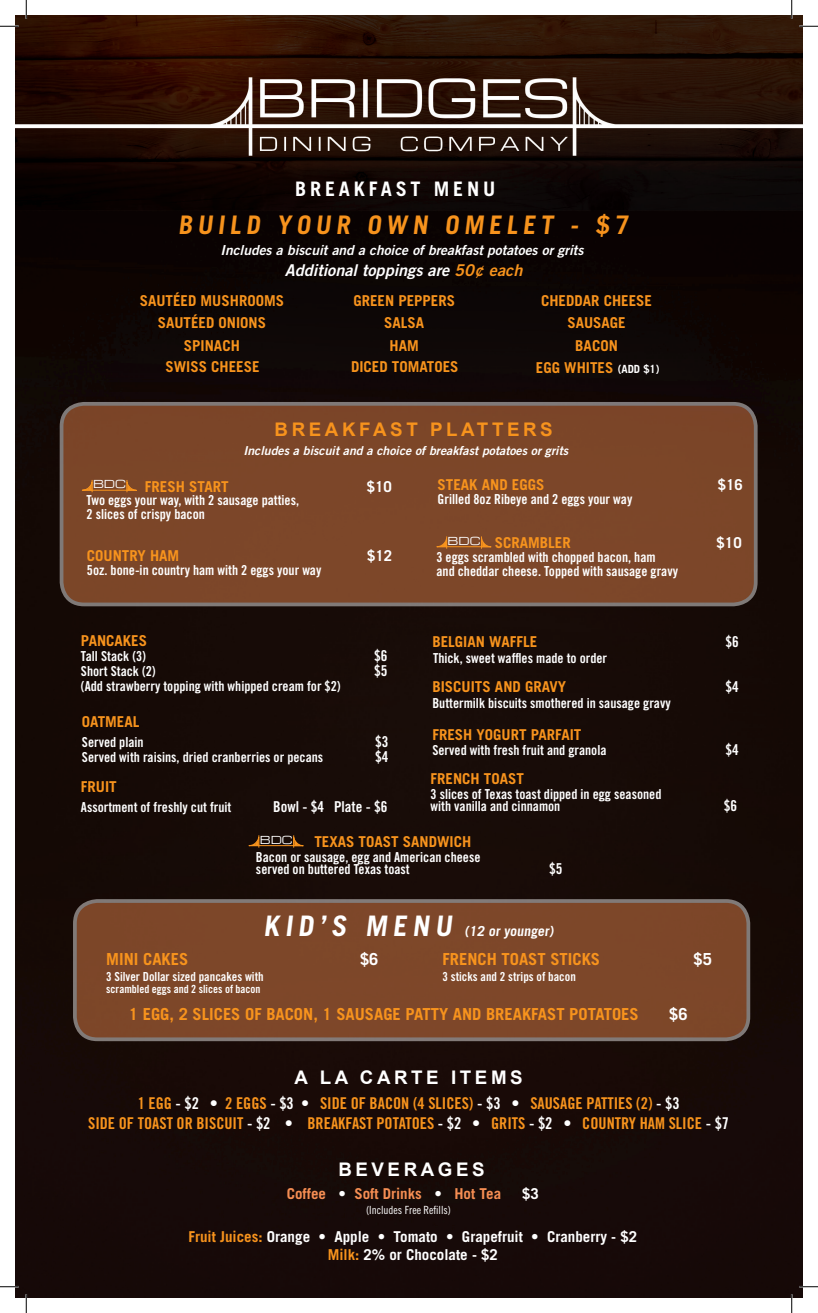
<style>
.page{position:relative;width:818px;height:1313px;background:#fff}
.page>*{position:absolute;margin:0;border:0;box-sizing:border-box;transform-origin:0 0}
.t1{font:700 25.62px "Trade Gothic";color:#f7931d}
.t2{font:700 20px "Trade Gothic";letter-spacing:.19em;color:#fff}
.t3{font:700 18.75px "Arial";letter-spacing:.19em;color:#fff}
.t4{font:700 18.75px "Arial";letter-spacing:.19em;color:#f7931d}
.t5{font:700 16.62px "Trade Gothic";color:#f7931d}
.t6{font:700 16.62px "Trade Gothic";color:#fff}
.t7{font:16.25px "Trade Gothic Bold Cond Twenty";color:#f7931d}
.t8{font:italic 16.25px "Trade Gothic Bold Two";color:#fff}
.t9{font:700 15px "Trade Gothic";color:#f7931d}
.t10{font:700 15px "Trade Gothic";color:#fff}
.t11{font:15px "Trade Gothic Bold Cond Twenty";color:#fff}
.t12{font:700 15px "Trade Gothic";color:#f68e53}
.t13{font:13.75px/13.8px "Trade Gothic Bold Cond Twenty";color:#fff}
.t14{font:italic 13.75px "Trade Gothic Bold Two";color:#fff}
.t15{font:700 13.75px "Trade Gothic";color:#fff}
.t16{font:12.38px "Trade Gothic Bold Cond Twenty";color:#fff}
.t17{font:italic 12.25px "Trade Gothic Bold Two";color:#fff}
.t18{font:11.25px "Trade Gothic Bold Cond Twenty";color:#fff}
.t19{font:11.25px "Trade Gothic Cond Eighteen";color:#fff}
.t20{font:10.75px "Michroma";color:#fff}
.s1{color:#f7931d}
.s2{font-size:11.25px;color:#fff}
.s3{font-size:28.25px}
.s4{color:#fff}
</style>
<div class="page">
<img style="left:15px;top:15px;width:787px;height:1282px">
<div style="left:62px;top:404px;width:693px;height:200px;background:#7c4629;border-radius:22px"></div>
<div style="left:60px;top:402px;width:697px;height:204px;border:4px solid #fff;border-radius:22px"></div>
<div style="left:75px;top:901px;width:673px;height:138px;background:#7d4729;border-radius:23px"></div>
<div style="left:73px;top:899px;width:677px;height:142px;border:4px solid #fff;border-radius:23px"></div>
<svg style="left:82px;top:480px;width:55px;height:13px"></svg>
<svg style="left:436px;top:536px;width:56px;height:13px"></svg>
<svg style="left:248px;top:834px;width:56px;height:14px"></svg>
<svg style="left:0;top:25px;width:19px;height:2px"></svg>
<svg style="left:799px;top:25px;width:19px;height:2px"></svg>
<svg style="left:0;top:1285px;width:19px;height:2px"></svg>
<svg style="left:799px;top:1285px;width:19px;height:2px"></svg>
<svg style="left:25px;top:0;width:2px;height:19px"></svg>
<svg style="left:25px;top:1294px;width:2px;height:18px"></svg>
<svg style="left:790px;top:0;width:2px;height:19px"></svg>
<svg style="left:790px;top:1294px;width:2px;height:18px"></svg>
<p class="t2" style="left:295px;top:176px;width:201px">BREAKFAST MENU</p>
<p class="t1" style="left:178px;top:209px;width:455px">BUILD YOUR OWN OMELET - $7</p>
<p class="t14" style="left:220px;top:241px;width:364px">Includes a biscuit and a choice of breakfast potatoes or grits</p>
<p class="t8" style="left:285px;top:260px;width:239px">Additional toppings are <span class="s1">50¢ each</span></p>
<p class="t9" style="left:140px;top:291px;width:146px">SAUTÉED MUSHROOMS</p>
<p class="t9" style="left:158px;top:314px;width:110px">SAUTÉED ONIONS</p>
<p class="t9" style="left:184px;top:336px;width:57px">SPINACH</p>
<p class="t9" style="left:353px;top:291px;width:103px">GREEN PEPPERS</p>
<p class="t9" style="left:384px;top:314px;width:42px">SALSA</p>
<p class="t9" style="left:389px;top:336px;width:31px">HAM</p>
<p class="t9" style="left:541px;top:291px;width:112px">CHEDDAR CHEESE</p>
<p class="t9" style="left:567px;top:314px;width:60px">SAUSAGE</p>
<p class="t9" style="left:575px;top:336px;width:44px">BACON</p>
<p class="t9" style="left:165px;top:358px;width:96px">SWISS CHEESE</p>
<p class="t9" style="left:351px;top:358px;width:109px">DICED TOMATOES</p>
<p class="t9" style="left:536px;top:358px;width:125px">EGG WHITES <span class="s2">(ADD $1)</span></p>
<p class="t4" style="left:274px;top:417px;width:279px">BREAKFAST PLATTERS</p>
<p class="t17" style="left:243px;top:442px;width:326px">Includes a biscuit and a choice of breakfast potatoes or grits</p>
<p class="t9" style="left:145px;top:477px;width:85px">FRESH START</p>
<p class="t10" style="left:366px;top:477px;width:27px">$10</p>
<p class="t13" style="left:86px;top:493px;width:214px">Two eggs your way, with 2 sausage patties,<br>2 slices of crispy bacon</p>
<p class="t20" style="left:93px;top:478px;width:34px">BDC</p>
<p class="t9" style="left:87px;top:546px;width:94px">COUNTRY HAM</p>
<p class="t10" style="left:367px;top:546px;width:27px">$12</p>
<p class="t13" style="left:87px;top:563px;width:236px">5oz. bone-in country ham with 2 eggs your way</p>
<p class="t9" style="left:81px;top:631px;width:68px">PANCAKES</p>
<p class="t13" style="left:81px;top:648px;width:67px">Tall Stack (3)</p>
<p class="t11" style="left:374px;top:646px;width:15px">$6</p>
<p class="t13" style="left:81px;top:663px;width:76px">Short Stack (2)</p>
<p class="t11" style="left:374px;top:661px;width:15px">$5</p>
<p class="t13" style="left:81px;top:678px;width:261px">(Add strawberry topping with whipped cream for $2)</p>
<p class="t9" style="left:82px;top:712px;width:59px">OATMEAL</p>
<p class="t13" style="left:82px;top:735px;width:63px">Served plain</p>
<p class="t11" style="left:375px;top:732px;width:15px">$3</p>
<p class="t13" style="left:82px;top:750px;width:243px">Served with raisins, dried cranberries or pecans</p>
<p class="t11" style="left:375px;top:747px;width:15px">$4</p>
<p class="t9" style="left:81px;top:777px;width:37px">FRUIT</p>
<p class="t13" style="left:81px;top:800px;width:152px">Assortment of freshly cut fruit</p>
<p class="t11" style="left:273px;top:798px;width:116px">Bowl - $4 Plate - $6</p>
<p class="t9" style="left:437px;top:476px;width:108px">STEAK AND EGGS</p>
<p class="t10" style="left:717px;top:476px;width:27px">$16</p>
<p class="t13" style="left:437px;top:492px;width:196px">Grilled 8oz Ribeye and 2 eggs your way</p>
<p class="t9" style="left:495px;top:533px;width:77px">SCRAMBLER</p>
<p class="t10" style="left:716px;top:533px;width:27px">$10</p>
<p class="t13" style="left:436px;top:550px;width:243px">3 eggs scrambled with chopped bacon, ham<br>and cheddar cheese. Topped with sausage gravy</p>
<p class="t20" style="left:447px;top:535px;width:34px">BDC</p>
<p class="t9" style="left:432px;top:632px;width:106px">BELGIAN WAFFLE</p>
<p class="t11" style="left:725px;top:632px;width:15px">$6</p>
<p class="t9" style="left:432px;top:677px;width:135px">BISCUITS AND GRAVY</p>
<p class="t11" style="left:725px;top:677px;width:15px">$4</p>
<p class="t13" style="left:433px;top:650px;width:176px">Thick, sweet waffles made to order</p>
<p class="t13" style="left:432px;top:696px;width:240px">Buttermilk biscuits smothered in sausage gravy</p>
<p class="t9" style="left:432px;top:725px;width:150px">FRESH YOGURT PARFAIT</p>
<p class="t13" style="left:432px;top:743px;width:176px">Served with fresh fruit and granola</p>
<p class="t11" style="left:725px;top:740px;width:15px">$4</p>
<p class="t9" style="left:430px;top:769px;width:95px">FRENCH TOAST</p>
<p class="t13" style="left:430px;top:787px;width:232px;line-height:12.5px">3 slices of Texas toast dipped in egg seasoned with vanilla and cinnamon</p>
<p class="t11" style="left:723px;top:797px;width:15px">$6</p>
<p class="t20" style="left:260px;top:834px;width:34px">BDC</p>
<p class="t9" style="left:314px;top:832px;width:158px">TEXAS TOAST SANDWICH</p>
<p class="t13" style="left:256px;top:850px;width:226px;line-height:12.5px">Bacon or sausage, egg and American cheese served on buttered Texas toast</p>
<p class="t11" style="left:549px;top:860px;width:15px">$5</p>
<p class="t15" style="left:263px;top:922px;width:293px"><span class="s3">K I D ’ S M E N U</span> (12 or younger)</p>
<p class="t5" style="left:106px;top:948px;width:83px">MINI CAKES</p>
<p class="t6" style="left:360px;top:948px;width:20px">$6</p>
<p class="t16" style="left:106px;top:969px;width:159px">3 Silver Dollar sized pancakes with</p>
<p class="t18" style="left:106px;top:981px;width:156px">scrambled eggs and 2 slices of bacon</p>
<p class="t5" style="left:442px;top:948px;width:159px">FRENCH TOAST STICKS</p>
<p class="t6" style="left:693px;top:948px;width:20px">$5</p>
<p class="t16" style="left:442px;top:969px;width:135px">3 sticks and 2 strips of bacon</p>
<p class="t5" style="left:129px;top:1004px;width:511px">1 EGG, 2 SLICES OF BACON, 1 SAUSAGE PATTY AND BREAKFAST POTATOES</p>
<p class="t6" style="left:669px;top:1004px;width:20px">$6</p>
<p class="t3" style="left:294px;top:1065px;width:230px">A LA CARTE ITEMS</p>
<p class="t7" style="left:138px;top:1093px;width:543px">1 EGG <span class="s4">- $2 •</span> 2 EGGS <span class="s4">- $3 •</span> SIDE OF BACON (4 SLICES) <span class="s4">- $3 •</span> SAUSAGE PATTIES (2) <span class="s4">- $3</span></p>
<p class="t7" style="left:88px;top:1113px;width:642px">SIDE OF TOAST OR BISCUIT <span class="s4">- $2 •</span> BREAKFAST POTATOES <span class="s4">- $2 •</span> GRITS <span class="s4">- $2 •</span> COUNTRY HAM SLICE <span class="s4">- $7</span></p>
<p class="t3" style="left:338px;top:1157px;width:148px">BEVERAGES</p>
<p class="t12" style="left:287px;top:1184px;width:216px">Coffee <span class="s4">•</span> Soft Drinks <span class="s4">•</span> Hot Tea</p>
<p class="t10" style="left:522px;top:1184px;width:18px">$3</p>
<p class="t10" style="left:188px;top:1227px;width:450px"><span class="s1">Fruit Juices:</span> Orange • Apple • Tomato • Grapefruit • Cranberry - $2</p>
<p class="t10" style="left:328px;top:1245px;width:172px"><span class="s1">Milk:</span> 2% or Chocolate - $2</p>
<p class="t19" style="left:366px;top:1203px;width:86px">(Includes Free Refills)</p>
</div>
